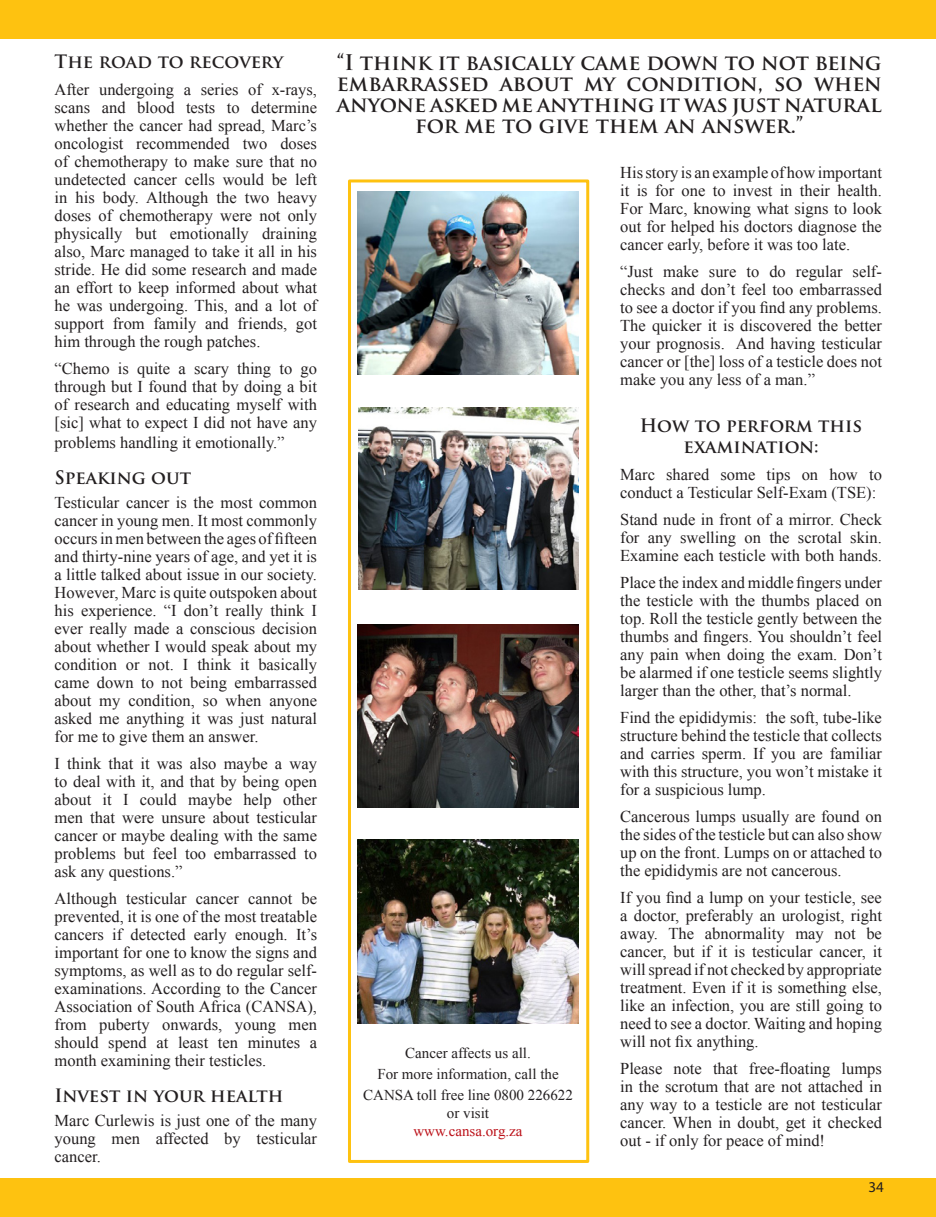
<style>
.page{position:relative;width:936px;height:1217px;background:#fff}
.page>*{position:absolute;margin:0;border:0;box-sizing:border-box;transform-origin:0 0}
.t1{font:700 21px/21px "Trajan Pro";color:#231f20;text-align:center}
.t2{font:700 18px/21px "Trajan Pro";color:#231f20;text-align:center}
.t3{font:16.5px/18px "Times New Roman";color:#231f20;text-align:justify}
.t4{font:15px "Times New Roman";color:#231f20}
.t5{font:15px "Times New Roman";color:#bb1018}
.t6{font:15px "Myriad Pro";color:#231f20}
</style>
<div class="page">
<img style="left:358px;top:191px;width:220px;height:183px">
<img style="left:358px;top:408px;width:221px;height:181px">
<img style="left:358px;top:624px;width:220px;height:183px">
<img style="left:358px;top:839px;width:220px;height:183px">
<div style="left:348px;top:179px;width:241px;height:983px;border:3px solid #fec210"></div>
<div style="left:0;top:0;width:935px;height:38px;background:#fec210"></div>
<div style="left:0;top:1177px;width:935px;height:39px;background:#fec210"></div>
<p class="t2" style="left:55px;top:51px;width:230px">The road to recovery</p>
<p class="t3" style="left:55px;top:80px;width:264px">After undergoing a series of x-rays, scans and blood tests to determine whether the cancer had spread, Marc’s oncologist recommended two doses of chemotherapy to make sure that no undetected cancer cells would be left in his body. Although the two heavy doses of chemotherapy were not only physically but emotionally draining also, Marc managed to take it all in his stride. He did some research and made an effort to keep informed about what he was undergoing. This, and a lot of support from family and friends, got him through the rough patches.</p>
<p class="t3" style="left:55px;top:359px;width:264px">“Chemo is quite a scary thing to go through but I found that by doing a bit of research and educating myself with [sic] what to expect I did not have any</p>
<p class="t3" style="left:55px;top:433px;width:231px">problems handling it emotionally.”</p>
<p class="t2" style="left:55px;top:466px;width:138px">Speaking out</p>
<p class="t3" style="left:55px;top:493px;width:264px">Testicular cancer is the most common cancer in young men. It most commonly occurs in men between the ages of fifteen and thirty-nine years of age, and yet it is a little talked about issue in our society.<br>However, Marc is quite outspoken about his experience. “I don’t really think I ever really made a conscious decision about whether I would speak about my condition or not. I think it basically came down to not being embarrassed about my condition, so when anyone asked me anything it was just natural for me to give them an answer.</p>
<p class="t3" style="left:55px;top:754px;width:264px">I think that it was also maybe a way to deal with it, and that by being open about it I could maybe help other men that were unsure about testicular cancer or maybe dealing with the same problems but feel too embarrassed to ask any questions.”</p>
<p class="t3" style="left:55px;top:889px;width:264px">Although testicular cancer cannot be prevented, it is one of the most treatable cancers if detected early enough. It’s important for one to know the signs and symptoms, as well as to do regular self&shy;examinations. According to the Cancer Association of South Africa (CANSA), from puberty onwards, young men should spend at least ten minutes a month examining their testicles.</p>
<p class="t2" style="left:55px;top:1084px;width:230px">Invest in your health</p>
<p class="t3" style="left:55px;top:1111px;width:264px">Marc Curlewis is just one of the many young men affected by testicular cancer.</p>
<p class="t1" style="left:337px;top:52px;width:546px">“I think it basically came down to not being embarrassed about my condition, so when anyone asked me anything it was just natural for me to give them an answer.”</p>
<p class="t4" style="left:405px;top:1042px;width:127px">Cancer affects us all.</p>
<p class="t4" style="left:377px;top:1063px;width:183px">For more information, call the</p>
<p class="t4" style="left:363px;top:1084px;width:211px">CANSA toll free line 0800 226622</p>
<p class="t4" style="left:447px;top:1102px;width:44px">or visit</p>
<p class="t5" style="left:413px;top:1120px;width:111px">www.cansa.org.za</p>
<p class="t3" style="left:620px;top:163px;width:263px">His story is an example of how important it is for one to invest in their health.<br>For Marc, knowing what signs to look out for helped his doctors diagnose the cancer early, before it was too late.</p>
<p class="t3" style="left:620px;top:262px;width:263px">“Just make sure to do regular self&shy;checks and don’t feel too embarrassed to see a doctor if you find any problems.<br>The quicker it is discovered the better your prognosis. And having testicular cancer or [the] loss of a testicle does not make you any less of a man.”</p>
<p class="t2" style="left:639px;top:414px;width:224px">How to perform this examination:</p>
<p class="t3" style="left:620px;top:464px;width:263px">Marc shared some tips on how to conduct a Testicular Self-Exam (TSE):</p>
<p class="t3" style="left:620px;top:509px;width:263px">Stand nude in front of a mirror. Check for any swelling on the scrotal skin.<br>Examine each testicle with both hands.</p>
<p class="t3" style="left:620px;top:572px;width:263px">Place the index and middle fingers under the testicle with the thumbs placed on top. Roll the testicle gently between the thumbs and fingers. You shouldn’t feel any pain when doing the exam. Don’t be alarmed if one testicle seems slightly larger than the other, that’s normal.</p>
<p class="t3" style="left:620px;top:707px;width:263px">Find the epididymis: the soft, tube-like structure behind the testicle that collects and carries sperm. If you are familiar with this structure, you won’t mistake it for a suspicious lump.</p>
<p class="t3" style="left:620px;top:806px;width:263px">Cancerous lumps usually are found on the sides of the testicle but can also show up on the front. Lumps on or attached to the epididymis are not cancerous.</p>
<p class="t3" style="left:620px;top:887px;width:263px">If you find a lump on your testicle, see a doctor, preferably an urologist, right away. The abnormality may not be cancer, but if it is testicular cancer, it will spread if not checked by appropriate treatment. Even if it is something else, like an infection, you are still going to need to see a doctor. Waiting and hoping will not fix anything.</p>
<p class="t3" style="left:620px;top:1058px;width:263px">Please note that free-floating lumps in the scrotum that are not attached in any way to a testicle are not testicular cancer. When in doubt, get it checked out - if only for peace of mind!</p>
<p class="t6" style="left:868px;top:1177px;width:17px">34</p>
</div>
